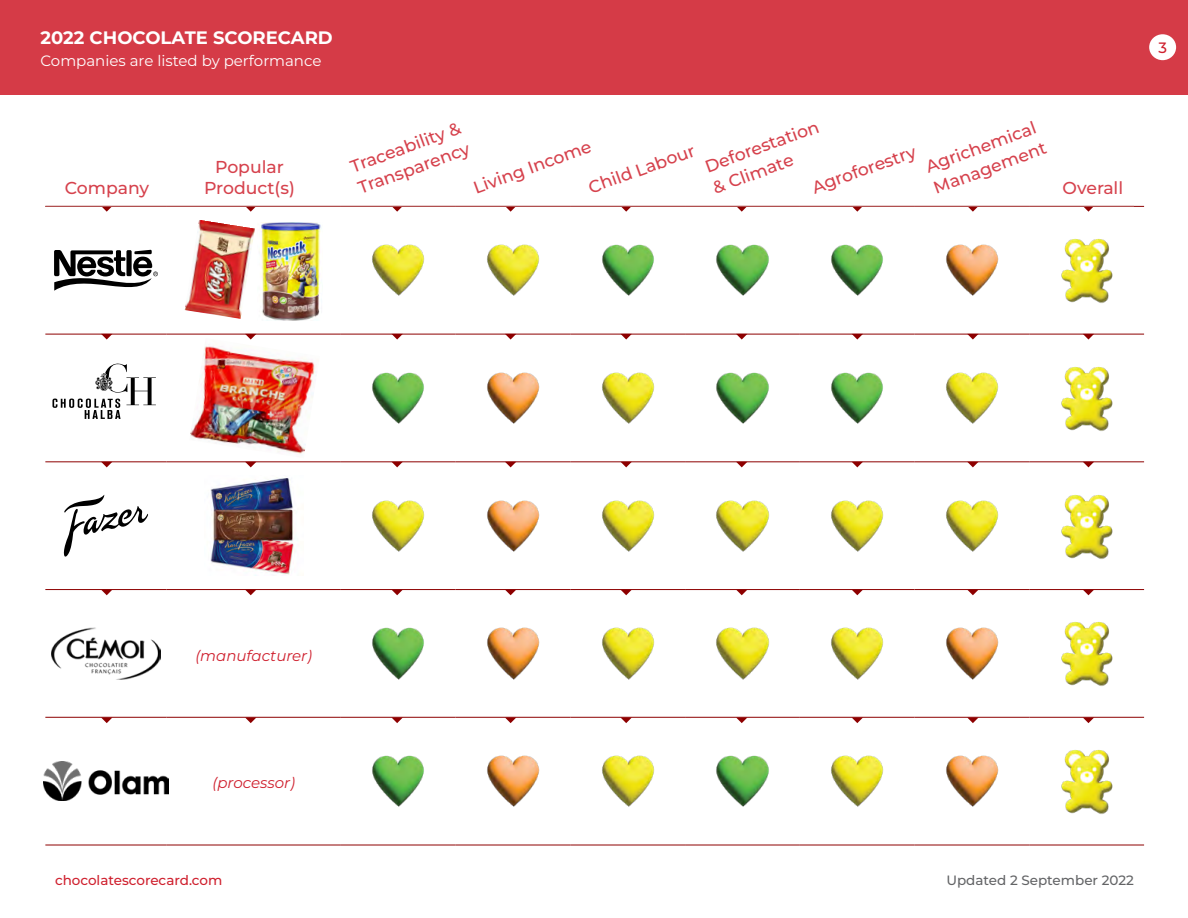
<style>
.page{position:relative;width:1188px;height:918px;background:#fff}
.page>*{position:absolute;margin:0;border:0;box-sizing:border-box;transform-origin:0 0}
.t1{font:700 18px "Montserrat";color:#fff}
.t2{font:500 17.25px/22.5px "Montserrat";color:#d6424d}
.t3{font:15px "Montserrat";color:#fff}
.t4{font:italic 15px "Montserrat";color:#cf202e}
.t5{font:500 15px "Montserrat";color:#cf202e}
.t6{font:500 13.5px "Montserrat";color:#cf202e}
.t7{font:500 13.5px "Montserrat";color:#636466}
</style>
<div class="page">
<div style="left:0;top:0;width:1188px;height:95px;background:#d53b47"></div>
<svg style="left:852px;top:207px;width:10px;height:5px"></svg>
<svg style="left:853px;top:335px;width:9px;height:5px"></svg>
<svg style="left:852px;top:462px;width:11px;height:5px"></svg>
<svg style="left:852px;top:590px;width:11px;height:5px"></svg>
<svg style="left:852px;top:718px;width:11px;height:5px"></svg>
<svg style="left:968px;top:207px;width:10px;height:5px"></svg>
<svg style="left:968px;top:335px;width:10px;height:5px"></svg>
<svg style="left:967px;top:462px;width:12px;height:5px"></svg>
<svg style="left:967px;top:590px;width:12px;height:5px"></svg>
<svg style="left:968px;top:718px;width:10px;height:5px"></svg>
<svg style="left:1084px;top:207px;width:9px;height:5px"></svg>
<svg style="left:1084px;top:335px;width:9px;height:5px"></svg>
<svg style="left:1083px;top:462px;width:11px;height:5px"></svg>
<svg style="left:1083px;top:590px;width:11px;height:5px"></svg>
<svg style="left:1083px;top:718px;width:11px;height:5px"></svg>
<svg style="left:506px;top:207px;width:10px;height:5px"></svg>
<svg style="left:506px;top:335px;width:9px;height:5px"></svg>
<svg style="left:505px;top:462px;width:11px;height:5px"></svg>
<svg style="left:505px;top:590px;width:11px;height:5px"></svg>
<svg style="left:505px;top:718px;width:11px;height:5px"></svg>
<svg style="left:392px;top:207px;width:10px;height:5px"></svg>
<svg style="left:392px;top:335px;width:10px;height:5px"></svg>
<svg style="left:392px;top:462px;width:11px;height:5px"></svg>
<svg style="left:392px;top:590px;width:11px;height:5px"></svg>
<svg style="left:392px;top:718px;width:11px;height:5px"></svg>
<svg style="left:621px;top:207px;width:10px;height:5px"></svg>
<svg style="left:621px;top:335px;width:10px;height:5px"></svg>
<svg style="left:621px;top:462px;width:11px;height:5px"></svg>
<svg style="left:621px;top:590px;width:11px;height:5px"></svg>
<svg style="left:621px;top:718px;width:11px;height:5px"></svg>
<svg style="left:737px;top:207px;width:10px;height:5px"></svg>
<svg style="left:737px;top:335px;width:10px;height:5px"></svg>
<svg style="left:736px;top:462px;width:11px;height:5px"></svg>
<svg style="left:736px;top:590px;width:11px;height:5px"></svg>
<svg style="left:736px;top:718px;width:11px;height:5px"></svg>
<svg style="left:102px;top:207px;width:10px;height:5px"></svg>
<svg style="left:102px;top:335px;width:9px;height:5px"></svg>
<svg style="left:101px;top:462px;width:11px;height:5px"></svg>
<svg style="left:101px;top:590px;width:11px;height:5px"></svg>
<svg style="left:101px;top:718px;width:11px;height:5px"></svg>
<svg style="left:246px;top:207px;width:10px;height:5px"></svg>
<svg style="left:246px;top:335px;width:9px;height:3px"></svg>
<svg style="left:245px;top:462px;width:11px;height:5px"></svg>
<svg style="left:245px;top:590px;width:11px;height:5px"></svg>
<svg style="left:245px;top:718px;width:11px;height:5px"></svg>
<hr style="left:1029px;top:206px;width:115px;height:1px;background:#8d0000">
<hr style="left:45px;top:334px;width:122px;height:1px;background:#8d0000">
<hr style="left:167px;top:334px;width:174px;height:1px;background:#8d0000">
<hr style="left:341px;top:334px;width:115px;height:1px;background:#8d0000">
<hr style="left:456px;top:334px;width:114px;height:1px;background:#8d0000">
<hr style="left:570px;top:334px;width:115px;height:1px;background:#8d0000">
<hr style="left:685px;top:334px;width:115px;height:1px;background:#8d0000">
<hr style="left:800px;top:334px;width:115px;height:1px;background:#8d0000">
<hr style="left:915px;top:334px;width:114px;height:1px;background:#8d0000">
<hr style="left:1029px;top:334px;width:115px;height:1px;background:#8d0000">
<hr style="left:45px;top:461px;width:122px;height:1px;background:#8d0000">
<hr style="left:167px;top:461px;width:174px;height:1px;background:#8d0000">
<hr style="left:341px;top:461px;width:115px;height:1px;background:#8d0000">
<hr style="left:456px;top:461px;width:114px;height:1px;background:#8d0000">
<hr style="left:570px;top:461px;width:115px;height:1px;background:#8d0000">
<hr style="left:685px;top:461px;width:115px;height:1px;background:#8d0000">
<hr style="left:800px;top:461px;width:115px;height:1px;background:#8d0000">
<hr style="left:915px;top:461px;width:114px;height:1px;background:#8d0000">
<hr style="left:1029px;top:461px;width:115px;height:1px;background:#8d0000">
<hr style="left:45px;top:589px;width:122px;height:1px;background:#8d0000">
<hr style="left:167px;top:589px;width:174px;height:1px;background:#8d0000">
<hr style="left:341px;top:589px;width:115px;height:1px;background:#8d0000">
<hr style="left:456px;top:589px;width:114px;height:1px;background:#8d0000">
<hr style="left:570px;top:589px;width:115px;height:1px;background:#8d0000">
<hr style="left:685px;top:589px;width:115px;height:1px;background:#8d0000">
<hr style="left:800px;top:589px;width:115px;height:1px;background:#8d0000">
<hr style="left:915px;top:589px;width:114px;height:1px;background:#8d0000">
<hr style="left:1029px;top:589px;width:115px;height:1px;background:#8d0000">
<hr style="left:45px;top:717px;width:122px;height:1px;background:#8d0000">
<hr style="left:167px;top:717px;width:174px;height:1px;background:#8d0000">
<hr style="left:341px;top:717px;width:115px;height:1px;background:#8d0000">
<hr style="left:456px;top:717px;width:114px;height:1px;background:#8d0000">
<hr style="left:570px;top:717px;width:115px;height:1px;background:#8d0000">
<hr style="left:685px;top:717px;width:115px;height:1px;background:#8d0000">
<hr style="left:800px;top:717px;width:115px;height:1px;background:#8d0000">
<hr style="left:915px;top:717px;width:114px;height:1px;background:#8d0000">
<hr style="left:1029px;top:717px;width:115px;height:1px;background:#8d0000">
<hr style="left:45px;top:845px;width:122px;height:1px;background:#8d0000">
<hr style="left:167px;top:845px;width:174px;height:1px;background:#8d0000">
<hr style="left:341px;top:845px;width:115px;height:1px;background:#8d0000">
<hr style="left:456px;top:845px;width:114px;height:1px;background:#8d0000">
<hr style="left:570px;top:845px;width:115px;height:1px;background:#8d0000">
<hr style="left:685px;top:845px;width:115px;height:1px;background:#8d0000">
<hr style="left:800px;top:845px;width:115px;height:1px;background:#8d0000">
<hr style="left:915px;top:845px;width:114px;height:1px;background:#8d0000">
<hr style="left:1029px;top:845px;width:115px;height:1px;background:#8d0000">
<svg style="left:54px;top:250px;width:104px;height:41px"></svg>
<img style="left:261px;top:223px;width:60px;height:98px">
<img style="left:185px;top:220px;width:70px;height:99px">
<img style="left:372px;top:244px;width:53px;height:52px">
<img style="left:487px;top:244px;width:53px;height:52px">
<img style="left:602px;top:244px;width:52px;height:52px">
<img style="left:716px;top:244px;width:53px;height:52px">
<img style="left:831px;top:244px;width:52px;height:52px">
<img style="left:946px;top:244px;width:53px;height:52px">
<img style="left:1061px;top:239px;width:52px;height:64px">
<svg style="left:52px;top:364px;width:104px;height:55px"></svg>
<img style="left:190px;top:338px;width:126px;height:116px">
<img style="left:372px;top:372px;width:52px;height:52px">
<img style="left:487px;top:372px;width:53px;height:52px">
<img style="left:602px;top:372px;width:53px;height:52px">
<img style="left:716px;top:372px;width:53px;height:52px">
<img style="left:831px;top:372px;width:52px;height:52px">
<img style="left:946px;top:372px;width:53px;height:52px">
<img style="left:1061px;top:367px;width:52px;height:64px">
<svg style="left:64px;top:495px;width:84px;height:62px"></svg>
<img style="left:210px;top:477px;width:86px;height:98px">
<img style="left:372px;top:500px;width:53px;height:52px">
<img style="left:487px;top:500px;width:53px;height:52px">
<img style="left:602px;top:500px;width:53px;height:52px">
<img style="left:716px;top:500px;width:54px;height:52px">
<img style="left:831px;top:500px;width:53px;height:52px">
<img style="left:946px;top:500px;width:53px;height:52px">
<img style="left:1061px;top:495px;width:52px;height:64px">
<img style="left:51px;top:628px;width:110px;height:51px">
<img style="left:372px;top:627px;width:52px;height:53px">
<img style="left:487px;top:627px;width:53px;height:53px">
<img style="left:602px;top:627px;width:53px;height:53px">
<img style="left:716px;top:627px;width:54px;height:53px">
<img style="left:831px;top:627px;width:53px;height:53px">
<img style="left:946px;top:627px;width:53px;height:53px">
<img style="left:1061px;top:622px;width:52px;height:64px">
<img style="left:43px;top:762px;width:126px;height:38px">
<img style="left:372px;top:755px;width:52px;height:52px">
<img style="left:487px;top:755px;width:53px;height:52px">
<img style="left:602px;top:755px;width:53px;height:52px">
<img style="left:716px;top:755px;width:53px;height:52px">
<img style="left:831px;top:755px;width:53px;height:52px">
<img style="left:946px;top:755px;width:53px;height:52px">
<img style="left:1061px;top:750px;width:52px;height:64px">
<hr style="left:45px;top:206px;width:1089px;height:1px;background:#b45757">
<div style="left:1149px;top:34px;width:27px;height:26px;background:#fff;border-radius:50%"></div>
<p class="t1" style="left:40px;top:25px;width:294px">2022 CHOCOLATE SCORECARD</p>
<p class="t3" style="left:40px;top:51px;width:283px">Companies are listed by performance</p>
<p class="t2" style="left:65px;top:176px;width:86px">Company</p>
<p class="t2" style="left:204px;top:156px;width:92px;line-height:20.7px;text-align:center">Popular<br>Product(s)</p>
<p class="t2" style="left:347px;top:156px;width:119px;rotate:-20deg">Traceability &amp;<br>Transparency</p>
<p class="t2" style="left:470px;top:177px;width:126px;rotate:-20deg">Living Income</p>
<p class="t2" style="left:585px;top:177px;width:114px;rotate:-20deg">Child Labour</p>
<p class="t2" style="left:922px;top:156px;width:120px;rotate:-20deg">Agrichemical<br>Management</p>
<p class="t2" style="left:702px;top:156px;width:121px;rotate:-20deg">Deforestation &amp; Climate</p>
<p class="t2" style="left:809px;top:177px;width:111px;rotate:-20deg">Agroforestry</p>
<p class="t2" style="left:1063px;top:176px;width:62px">Overall</p>
<p class="t5" style="left:1158px;top:38px;width:10px">3</p>
<p class="t4" style="left:195px;top:645px;width:118px">(manufacturer)</p>
<p class="t4" style="left:212px;top:773px;width:84px">(processor)</p>
<p class="t6" style="left:55px;top:871px;width:169px">chocolatescorecard.com</p>
<p class="t7" style="left:946px;top:871px;width:189px">Updated 2 September 2022</p>
</div>
